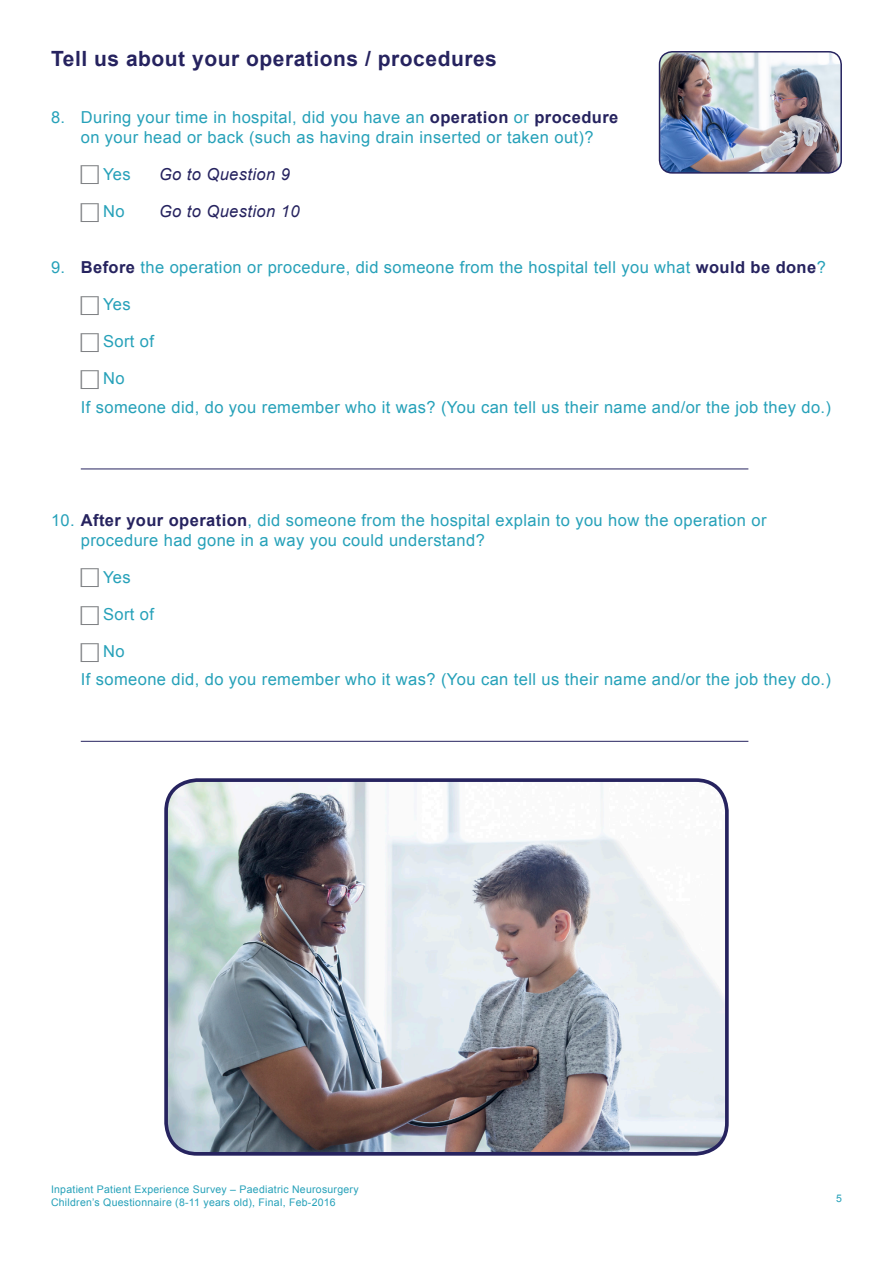
<style>
.page{position:relative;width:893px;height:1263px;background:#fff}
.page>*{position:absolute;margin:0;border:0;box-sizing:border-box;transform-origin:0 0}
.Heading_1{font:700 21px "Arial";letter-spacing:.025em;color:#26235f}
.question{font:16.5px/19.8px "Arial";letter-spacing:.025em;color:#26a1b9;text-align:center}
.options{font:16.5px "Arial";letter-spacing:.025em;color:#26a1b9}
.options-2{font:italic 16.5px "Arial";letter-spacing:.025em;color:#26235f}
.t1{font:10.5px/12.6px "Arial";letter-spacing:.025em;color:#26a1b9}
.s1{font-weight:700;color:#26235f}
.s2{font-family:"KG Teacher Helpers";font-size:30px;color:#808285}
</style>
<div class="page">
<hr style="left:81px;top:469px;width:667px;height:1px;background:#26235f">
<hr style="left:81px;top:741px;width:667px;height:1px;background:#26235f">
<img style="left:169px;top:783px;width:555px;height:368px">
<div style="left:164px;top:778px;width:565px;height:378px;border:4px solid #26235f;border-radius:31px"></div>
<img style="left:659px;top:52px;width:182px;height:121px">
<div style="left:659px;top:51px;width:183px;height:123px;border:2px solid #26235f;border-radius:13px"></div>
<p class="Heading_1" style="left:51px;top:45px;width:447px">Tell us about your operations / procedures</p>
<p class="question" style="left:51px;top:107px;width:569px">8. During your time in hospital, did you have an <span class="s1">operation</span> or <span class="s1">procedure </span>on your head or back (such as having drain inserted or taken out)?</p>
<p class="options" style="left:81px;top:163px;width:51px"><span class="s2">B</span> Yes</p>
<p class="options-2" style="left:159px;top:163px;width:132px">Go to Question 9</p>
<p class="options" style="left:81px;top:200px;width:45px"><span class="s2">B</span> No</p>
<p class="options-2" style="left:159px;top:200px;width:142px">Go to Question 10</p>
<p class="question" style="left:51px;top:258px;width:776px">9. <span class="s1">Before</span> the operation or procedure, did someone from the hospital tell you what <span class="s1">would be done</span>?</p>
<p class="options" style="left:81px;top:294px;width:51px"><span class="s2">B</span> Yes</p>
<p class="options" style="left:81px;top:331px;width:75px"><span class="s2">B</span> Sort of</p>
<p class="options" style="left:81px;top:368px;width:45px"><span class="s2">B</span> No</p>
<p class="options" style="left:81px;top:396px;width:752px">If someone did, do you remember who it was? (You can tell us their name and/or the job they do.)</p>
<p class="question" style="left:81px;top:510px;width:687px;text-align:left;text-indent:-30px">10. <span class="s1">After your operation</span>, did someone from the hospital explain to you how the operation or procedure had gone in a way you could understand?</p>
<p class="options" style="left:81px;top:566px;width:51px"><span class="s2">B</span> Yes</p>
<p class="options" style="left:81px;top:603px;width:75px"><span class="s2">B</span> Sort of</p>
<p class="options" style="left:81px;top:640px;width:45px"><span class="s2">B</span> No</p>
<p class="options" style="left:81px;top:668px;width:752px">If someone did, do you remember who it was? (You can tell us their name and/or the job they do.)</p>
<p class="t1" style="left:51px;top:1183px;width:309px">Inpatient Patient Experience Survey – Paediatric Neurosurgery<br>Children’s Questionnaire (8-11 years old), Final, Feb-2016</p>
<p class="t1" style="left:836px;top:1192px;width:7px">5</p>
</div>
